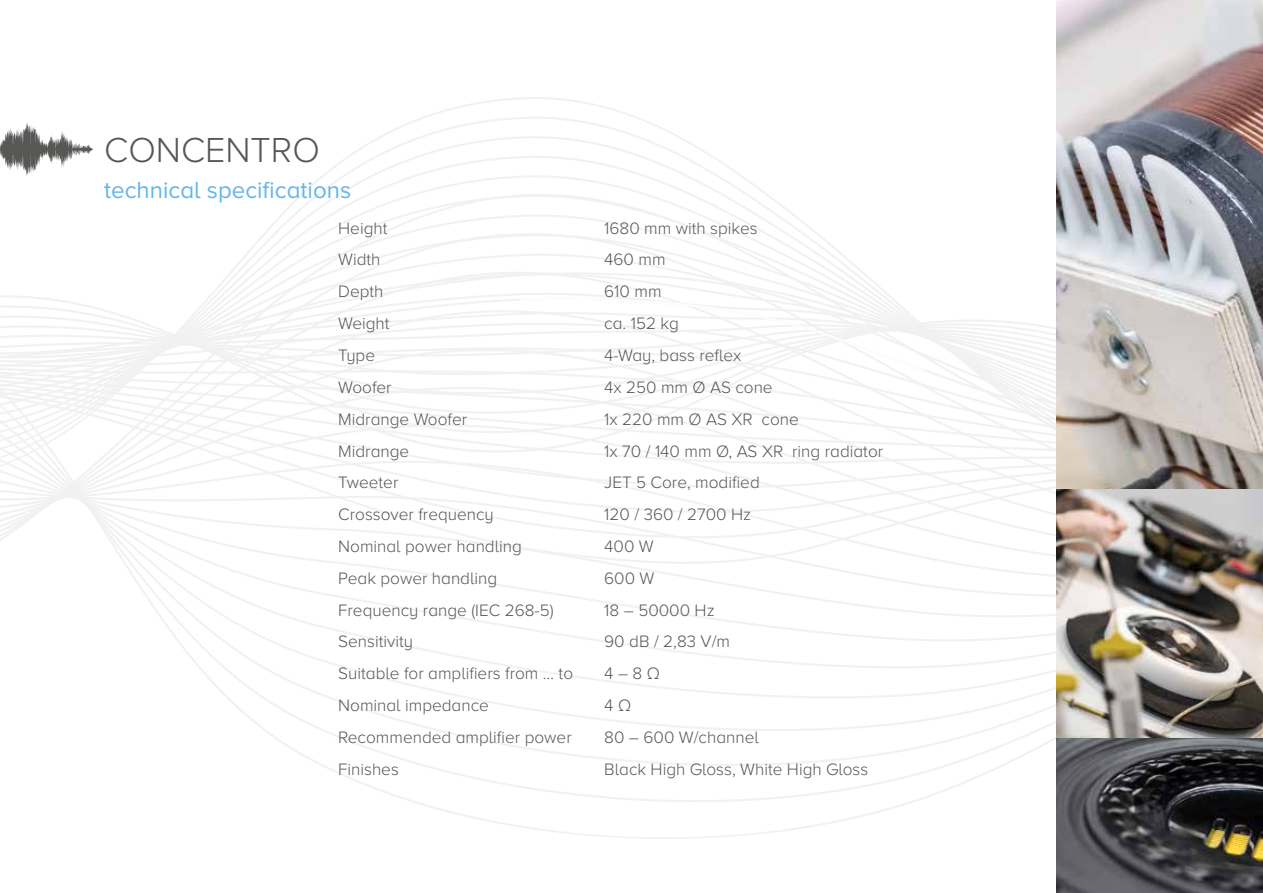
<style>
.page{position:relative;width:1263px;height:893px;background:#fff}
.page>*{position:absolute;margin:0;border:0;box-sizing:border-box;transform-origin:0 0}
.t1{font:300 36px "Proxima Nova A";color:#575756}
.t2{font:24px "Proxima Nova A";color:#64b6e7}
.t3{font:300 17.1px "Proxima Nova A";color:#575756}
</style>
<div class="page">
<svg style="left:129px;top:141px;width:927px;height:526px"></svg>
<svg style="left:0;top:271px;width:1056px;height:300px"></svg>
<img style="left:1056px;top:0;width:207px;height:893px">
<svg style="left:0;top:122px;width:93px;height:54px"></svg>
<img style="left:1056px;top:489px;width:207px;height:249px">
<h1 class="t1" style="left:104px;top:130px;width:217px">CONCENTRO</h1>
<h2 class="t2" style="left:104px;top:177px;width:248px">technical specifications</h2>
<p class="t3" style="left:338px;top:218px;width:51px">Height</p>
<p class="t3" style="left:604px;top:218px;width:155px">1680 mm with spikes</p>
<p class="t3" style="left:338px;top:250px;width:44px">Width</p>
<p class="t3" style="left:604px;top:250px;width:63px">460 mm</p>
<p class="t3" style="left:338px;top:282px;width:47px">Depth</p>
<p class="t3" style="left:604px;top:282px;width:59px">610 mm</p>
<p class="t3" style="left:338px;top:314px;width:53px">Weight</p>
<p class="t3" style="left:604px;top:314px;width:76px">ca. 152 kg</p>
<p class="t3" style="left:338px;top:346px;width:38px">Type</p>
<p class="t3" style="left:604px;top:346px;width:139px">4-Way, bass reflex</p>
<p class="t3" style="left:338px;top:378px;width:55px">Woofer</p>
<p class="t3" style="left:604px;top:378px;width:170px">4x 250 mm Ø AS cone</p>
<p class="t3" style="left:338px;top:410px;width:130px">Midrange Woofer</p>
<p class="t3" style="left:604px;top:410px;width:196px">1x 220 mm Ø AS XR cone</p>
<p class="t3" style="left:338px;top:441px;width:73px">Midrange</p>
<p class="t3" style="left:604px;top:441px;width:280px">1x 70 / 140 mm Ø, AS XR ring radiator</p>
<p class="t3" style="left:338px;top:473px;width:62px">Tweeter</p>
<p class="t3" style="left:604px;top:473px;width:157px">JET 5 Core, modified</p>
<p class="t3" style="left:338px;top:505px;width:157px">Crossover frequency</p>
<p class="t3" style="left:604px;top:505px;width:148px">120 / 360 / 2700 Hz</p>
<p class="t3" style="left:338px;top:537px;width:185px">Nominal power handling</p>
<p class="t3" style="left:604px;top:537px;width:51px">400 W</p>
<p class="t3" style="left:338px;top:569px;width:160px">Peak power handling</p>
<p class="t3" style="left:604px;top:569px;width:52px">600 W</p>
<p class="t3" style="left:338px;top:600px;width:217px">Frequency range (IEC 268-5)</p>
<p class="t3" style="left:604px;top:600px;width:112px">18 – 50000 Hz</p>
<p class="t3" style="left:338px;top:632px;width:76px">Sensitivity</p>
<p class="t3" style="left:604px;top:632px;width:127px">90 dB / 2,83 V/m</p>
<p class="t3" style="left:338px;top:664px;width:236px">Suitable for amplifiers from … to</p>
<p class="t3" style="left:604px;top:664px;width:57px">4 – 8 Ω</p>
<p class="t3" style="left:338px;top:696px;width:152px">Nominal impedance</p>
<p class="t3" style="left:604px;top:696px;width:28px">4 Ω</p>
<p class="t3" style="left:338px;top:728px;width:235px">Recommended amplifier power</p>
<p class="t3" style="left:604px;top:728px;width:156px">80 – 600 W/channel</p>
<p class="t3" style="left:338px;top:759px;width:62px">Finishes</p>
<p class="t3" style="left:604px;top:759px;width:265px">Black High Gloss, White High Gloss</p>
</div>
